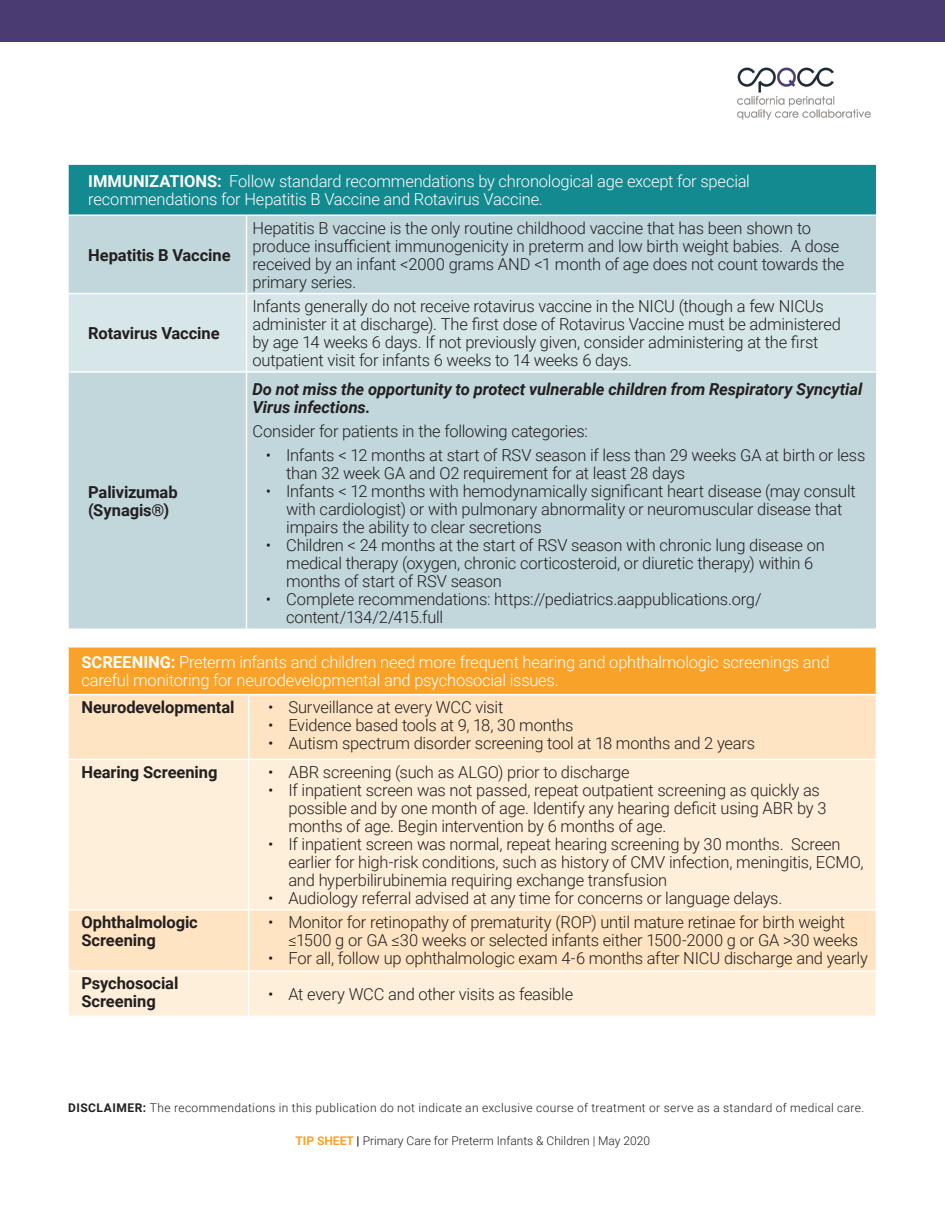
<style>
.page{position:relative;width:945px;height:1215px;background:#fff}
.page>*{position:absolute;margin:0;border:0;box-sizing:border-box;transform-origin:0 0}
.text{font:300 16.5px/18px "Roboto";letter-spacing:-.015em;color:#231f20}
.text-2{font:300 16.5px/18px "Roboto";letter-spacing:-.015em;color:#fff}
.text-3{font:700 16.5px/18px "Roboto";letter-spacing:-.005em;color:#231f20}
.text-4{font:italic 700 16.5px/18px "Roboto";letter-spacing:-.005em;color:#231f20}
.Body_Copy__Left_Alig{font:300 12px "Roboto";letter-spacing:.025em;color:#231f20}
.Body_Copy__Left_Alig-2{font:300 12px "Roboto";color:#231f20}
.s1{font-weight:700}
.s2{font-weight:700;color:#f9a229}
</style>
<div class="page">
<div style="left:68px;top:647px;width:808px;height:48px;background:#f9a229"></div>
<div style="left:69px;top:695px;width:807px;height:64px;background:#fee4c3"></div>
<svg style="left:69px;top:760px;width:807px;height:256px;background:#feecd4"></svg>
<hr style="left:248px;top:695px;width:1px;height:64px;background:#fff">
<hr style="left:248px;top:760px;width:1px;height:149px;background:#fff">
<hr style="left:67px;top:909px;width:182px;height:2px;background:#fff">
<hr style="left:249px;top:909px;width:628px;height:2px;background:#fff">
<hr style="left:248px;top:911px;width:1px;height:59px;background:#fff">
<hr style="left:67px;top:970px;width:182px;height:2px;background:#fff">
<hr style="left:249px;top:970px;width:628px;height:2px;background:#fff">
<hr style="left:248px;top:972px;width:1px;height:44px;background:#fff">
<hr style="left:67px;top:646px;width:182px;height:2px;background:#fff">
<hr style="left:67px;top:648px;width:2px;height:46px;background:#fff">
<hr style="left:249px;top:646px;width:628px;height:2px;background:#fff">
<hr style="left:67px;top:694px;width:182px;height:1px;background:#fff">
<hr style="left:249px;top:694px;width:628px;height:1px;background:#fff">
<div style="left:68px;top:164px;width:809px;height:51px;background:#138990"></div>
<div style="left:69px;top:216px;width:807px;height:413px;background:#c1d7db"></div>
<div style="left:69px;top:294px;width:807px;height:77px;background:#d7e6e8"></div>
<hr style="left:67px;top:163px;width:179px;height:2px;background:#fff">
<hr style="left:67px;top:165px;width:2px;height:49px;background:#fff">
<hr style="left:246px;top:163px;width:632px;height:2px;background:#fff">
<hr style="left:876px;top:165px;width:2px;height:49px;background:#fff">
<hr style="left:67px;top:214px;width:179px;height:2px;background:#fff">
<hr style="left:246px;top:214px;width:632px;height:2px;background:#fff">
<hr style="left:246px;top:216px;width:1px;height:77px;background:#fff">
<hr style="left:67px;top:293px;width:179px;height:1px;background:#fff">
<hr style="left:246px;top:293px;width:632px;height:1px;background:#fff">
<hr style="left:246px;top:294px;width:1px;height:77px;background:#fff">
<hr style="left:67px;top:371px;width:179px;height:2px;background:#fff">
<hr style="left:246px;top:371px;width:632px;height:2px;background:#fff">
<hr style="left:246px;top:373px;width:1px;height:256px;background:#fff">
<div style="left:0;top:0;width:945px;height:42px;background:#4b3b73"></div>
<img style="left:737px;top:68px;width:134px;height:51px">
<p class="text-2" style="left:88px;top:171px;width:663px"><span class="s1">IMMUNIZATIONS:</span> Follow standard recommendations by chronological age except for special recommendations for Hepatitis B Vaccine and Rotavirus Vaccine.</p>
<p class="text-3" style="left:88px;top:245px;width:144px">Hepatitis B Vaccine</p>
<p class="text-3" style="left:88px;top:323px;width:133px">Rotavirus Vaccine</p>
<p class="text-3" style="left:88px;top:482px;width:91px">Palivizumab (Synagis®)</p>
<p class="text" style="left:252px;top:218px;width:594px">Hepatitis B vaccine is the only routine childhood vaccine that has been shown to produce insufficient immunogenicity in preterm and low birth weight babies. A dose received by an infant &lt;2000 grams AND &lt;1 month of age does not count towards the primary series.</p>
<p class="text" style="left:252px;top:296px;width:590px">Infants generally do not receive rotavirus vaccine in the NICU (though a few NICUs administer it at discharge). The first dose of Rotavirus Vaccine must be administered by age 14 weeks 6 days. If not previously given, consider administering at the first outpatient visit for infants 6 weeks to 14 weeks 6 days.</p>
<p class="text-4" style="left:252px;top:380px;width:611px">Do not miss the opportunity to protect vulnerable children from Respiratory Syncytial<br>Virus infections.</p>
<p class="text" style="left:252px;top:422px;width:337px">Consider for patients in the following categories:</p>
<p class="text" style="left:286px;top:446px;width:581px;text-indent:-20px">• Infants &lt; 12 months at start of RSV season if less than 29 weeks GA at birth or less than 32 week GA and O2 requirement for at least 28 days</p>
<p class="text" style="left:286px;top:482px;width:571px;text-indent:-20px">• Infants &lt; 12 months with hemodynamically significant heart disease (may consult with cardiologist) or with pulmonary abnormality or neuromuscular disease that impairs the ability to clear secretions</p>
<p class="text" style="left:286px;top:536px;width:540px;text-indent:-20px">• Children &lt; 24 months at the start of RSV season with chronic lung disease on medical therapy (oxygen, chronic corticosteroid, or diuretic therapy) within 6 months of start of RSV season</p>
<p class="text" style="left:286px;top:590px;width:477px;text-indent:-20px">• Complete recommendations: https://pediatrics.aappublications.org/ content/134/2/415.full</p>
<p class="text-2" style="left:81px;top:652px;width:750px"><span class="s1">SCREENING:</span> Preterm infants and children need more frequent hearing and ophthalmologic screenings and careful monitoring for neurodevelopmental and psychosocial issues.</p>
<p class="text-3" style="left:81px;top:698px;width:155px">Neurodevelopmental</p>
<p class="text" style="left:268px;top:698px;width:237px">• Surveillance at every WCC visit</p>
<p class="text" style="left:268px;top:716px;width:307px">• Evidence based tools at 9, 18, 30 months</p>
<p class="text" style="left:268px;top:734px;width:489px">• Autism spectrum disorder screening tool at 18 months and 2 years</p>
<p class="text-3" style="left:81px;top:762px;width:138px">Hearing Screening</p>
<p class="text" style="left:268px;top:762px;width:363px">• ABR screening (such as ALGO) prior to discharge</p>
<p class="text" style="left:288px;top:780px;width:540px;text-indent:-20px">• If inpatient screen was not passed, repeat outpatient screening as quickly as possible and by one month of age. Identify any hearing deficit using ABR by 3 months of age. Begin intervention by 6 months of age.</p>
<p class="text" style="left:288px;top:834px;width:577px;text-indent:-20px">• If inpatient screen was normal, repeat hearing screening by 30 months. Screen earlier for high-risk conditions, such as history of CMV infection, meningitis, ECMO, and hyperbilirubinemia requiring exchange transfusion</p>
<p class="text" style="left:268px;top:888px;width:516px">• Audiology referral advised at any time for concerns or language delays.</p>
<p class="text-3" style="left:81px;top:913px;width:118px">Ophthalmologic<br>Screening</p>
<p class="text" style="left:288px;top:913px;width:571px;text-indent:-20px">• Monitor for retinopathy of prematurity (ROP) until mature retinae for birth weight ≤1500 g or GA ≤30 weeks or selected infants either 1500-2000 g or GA &gt;30 weeks</p>
<p class="text" style="left:268px;top:949px;width:601px">• For all, follow up ophthalmologic exam 4-6 months after NICU discharge and yearly</p>
<p class="text-3" style="left:81px;top:974px;width:98px">Psychosocial<br>Screening</p>
<p class="text" style="left:268px;top:984px;width:307px">• At every WCC and other visits as feasible</p>
<p class="Body_Copy__Left_Alig" style="left:68px;top:1099px;width:798px"><span class="s1">DISCLAIMER:</span> The recommendations in this publication do not indicate an exclusive course of treatment or serve as a standard of medical care.</p>
<p class="Body_Copy__Left_Alig-2" style="left:295px;top:1132px;width:356px"><span class="s2">TIP SHEET</span> <span class="s1">|</span> Primary Care for Preterm Infants &amp; Children | May 2020</p>
</div>
